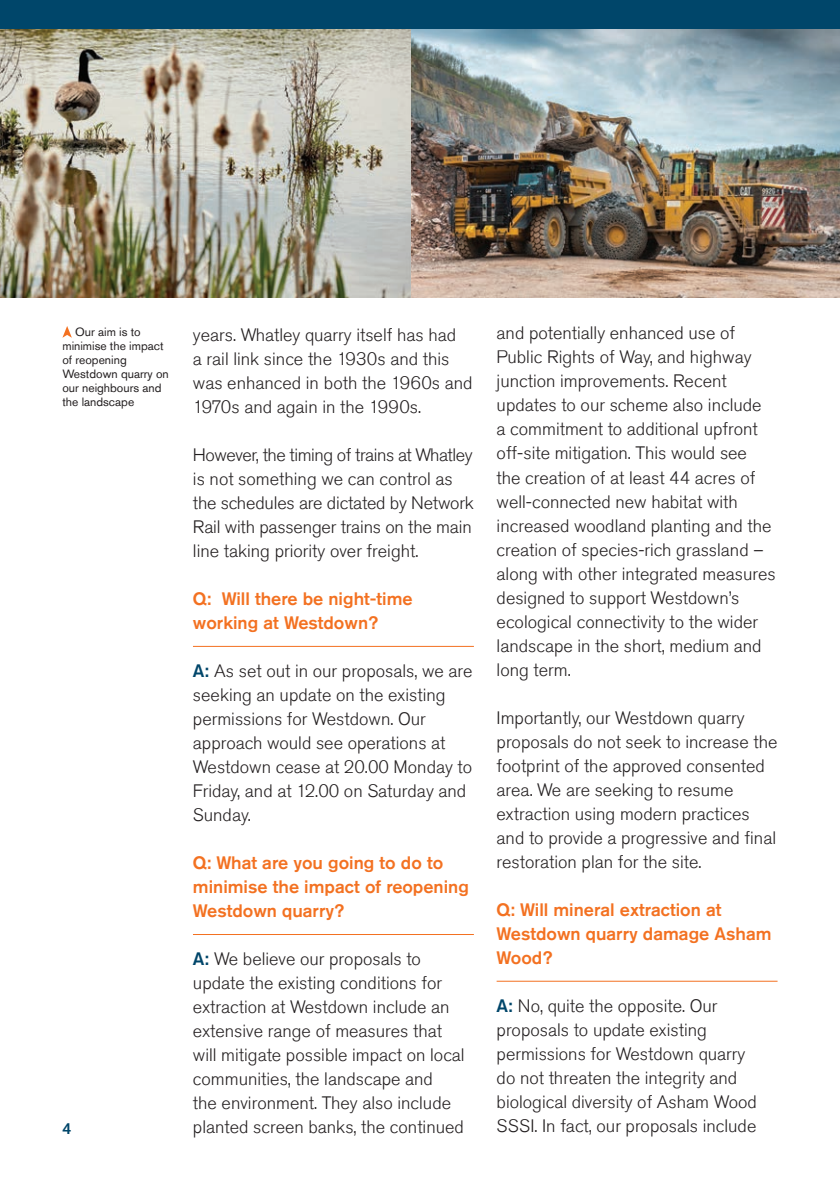
<style>
.page{position:relative;width:840px;height:1191px;background:#fff}
.page>*{position:absolute;margin:0;border:0;box-sizing:border-box;transform-origin:0 0}
.t1{font:300 18px/24px "Akzidenz Grotesk Std";color:#231f20}
.t2{font:500 18px/24px "Akzidenz Grotesk Std";color:#f37121}
.t3{font:500 16px "Akzidenz Grotesk Std";color:#00466a}
.t4{font:12px/14px "Akzidenz Grotesk Std";color:#231f20}
.s1{font-weight:500;color:#00466a}
</style>
<div class="page">
<hr style="left:193px;top:646px;width:280px;height:1px;background:#f37121">
<hr style="left:193px;top:934px;width:280px;height:1px;background:#f37121">
<hr style="left:496px;top:980px;width:281px;height:1px;background:#f37121">
<img style="left:0;top:28px;width:411px;height:270px">
<img style="left:411px;top:28px;width:428px;height:270px">
<div style="left:0;top:0;width:839px;height:28px;background:#00466a"></div>
<svg style="left:62px;top:326px;width:10px;height:12px"></svg>
<p class="t1" style="left:496px;top:322px;width:280px">and potentially enhanced use of Public Rights of Way, and highway junction improvements. Recent updates to our scheme also include<br>a commitment to additional upfront off-site mitigation. This would see<br>the creation of at least 44 acres of well-connected new habitat with increased woodland planting and the creation of species-rich grassland – along with other integrated measures designed to support Westdown’s ecological connectivity to the wider landscape in the short, medium and long term.</p>
<p class="t1" style="left:496px;top:705px;width:282px">Importantly, our Westdown quarry proposals do not seek to increase the footprint of the approved consented area. We are seeking to resume extraction using modern practices and to provide a progressive and final restoration plan for the site.</p>
<p class="t2" style="left:496px;top:897px;width:276px">Q: Will mineral extraction at<br>Westdown quarry damage Asham<br>Wood?</p>
<p class="t1" style="left:496px;top:993px;width:262px"><span class="s1">A:</span> No, quite the opposite. Our proposals to update existing permissions for Westdown quarry do not threaten the integrity and biological diversity of Asham Wood</p>
<p class="t4" style="left:62px;top:325px;width:108px;text-indent:13px">Our aim is to minimise the impact of reopening<br>Westdown quarry on our neighbours and the landscape</p>
<p class="t1" style="left:193px;top:323px;width:281px">years. Whatley quarry itself has had<br>a rail link since the 1930s and this was enhanced in both the 1960s and 1970s and again in the 1990s.</p>
<p class="t1" style="left:193px;top:443px;width:282px">However, the timing of trains at Whatley is not something we can control as the schedules are dictated by Network Rail with passenger trains on the main line taking priority over freight.</p>
<p class="t2" style="left:193px;top:586px;width:221px">Q: Will there be night-time working at Westdown?</p>
<p class="t1" style="left:193px;top:659px;width:281px"><span class="s1">A:</span> As set out in our proposals, we are seeking an update on the existing permissions for Westdown. Our approach would see operations at<br>Westdown cease at 20.00 Monday to<br>Friday, and at 12.00 on Saturday and<br>Sunday.</p>
<p class="t2" style="left:193px;top:850px;width:277px">Q: What are you going to do to minimise the impact of reopening<br>Westdown quarry?</p>
<p class="t1" style="left:193px;top:947px;width:273px"><span class="s1">A:</span> We believe our proposals to update the existing conditions for extraction at Westdown include an extensive range of measures that will mitigate possible impact on local communities, the landscape and<br>the environment. They also include planted screen banks, the continued</p>
<p class="t3" style="left:62px;top:1118px;width:10px">4</p>
<p class="t1" style="left:496px;top:1113px;width:261px">SSSI. In fact, our proposals include</p>
</div>
